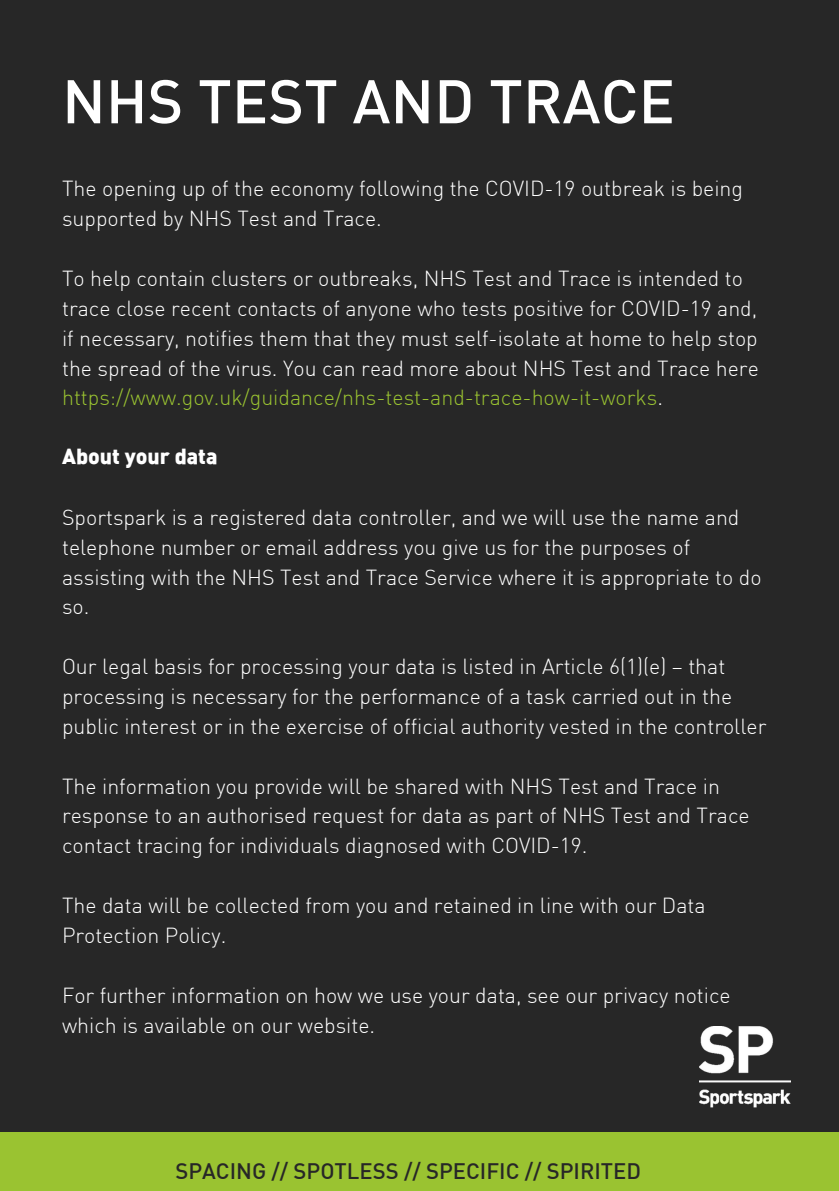
<style>
.page{position:relative;width:839px;height:1191px;background:#fff}
.page>*{position:absolute;margin:0;border:0;box-sizing:border-box;transform-origin:0 0}
.t1{font:500 60.6px "DIN";color:#fff}
.t2{font:500 22px "DIN";color:#272727}
.t3{font:300 21.4px/29.8px "DIN";color:#fff}
.t4{font:21.4px "DIN Black Alternate";color:#fff}
.s1{color:#9ac331}
</style>
<div class="page">
<div style="left:0;top:0;width:838px;height:1191px;background:#272727"></div>
<div style="left:0;top:1132px;width:838px;height:59px;background:#9ac331"></div>
<img style="left:700px;top:1027px;width:90px;height:81px">
<h1 class="t1" style="left:62px;top:63px;width:614px">NHS TEST AND TRACE</h1>
<p class="t3" style="left:62px;top:173px;width:682px">The opening up of the economy following the COVID-19 outbreak is being supported by NHS Test and Trace.</p>
<p class="t3" style="left:62px;top:263px;width:698px">To help contain clusters or outbreaks, NHS Test and Trace is intended to trace close recent contacts of anyone who tests positive for COVID-19 and, if necessary, notifies them that they must self-isolate at home to help stop the spread of the virus. You can read more about NHS Test and Trace here <span class="s1">https://www.gov.uk/guidance/nhs-test-and-trace-how-it-works</span>.</p>
<p class="t4" style="left:62px;top:447px;width:157px">About your data</p>
<p class="t3" style="left:62px;top:502px;width:701px">Sportspark is a registered data controller, and we will use the name and telephone number or email address you give us for the purposes of assisting with the NHS Test and Trace Service where it is appropriate to do so.</p>
<p class="t3" style="left:62px;top:651px;width:705px">Our legal basis for processing your data is listed in Article 6(1)(e) – that processing is necessary for the performance of a task carried out in the public interest or in the exercise of official authority vested in the controller</p>
<p class="t3" style="left:62px;top:770px;width:689px">The information you provide will be shared with NHS Test and Trace in response to an authorised request for data as part of NHS Test and Trace contact tracing for individuals diagnosed with COVID-19.</p>
<p class="t3" style="left:62px;top:890px;width:645px">The data will be collected from you and retained in line with our Data<br>Protection Policy.</p>
<p class="t3" style="left:62px;top:979px;width:670px">For further information on how we use your data, see our privacy notice which is available on our website.</p>
<p class="t2" style="left:175px;top:1157px;width:467px">SPACING // SPOTLESS // SPECIFIC // SPIRITED</p>
</div>
